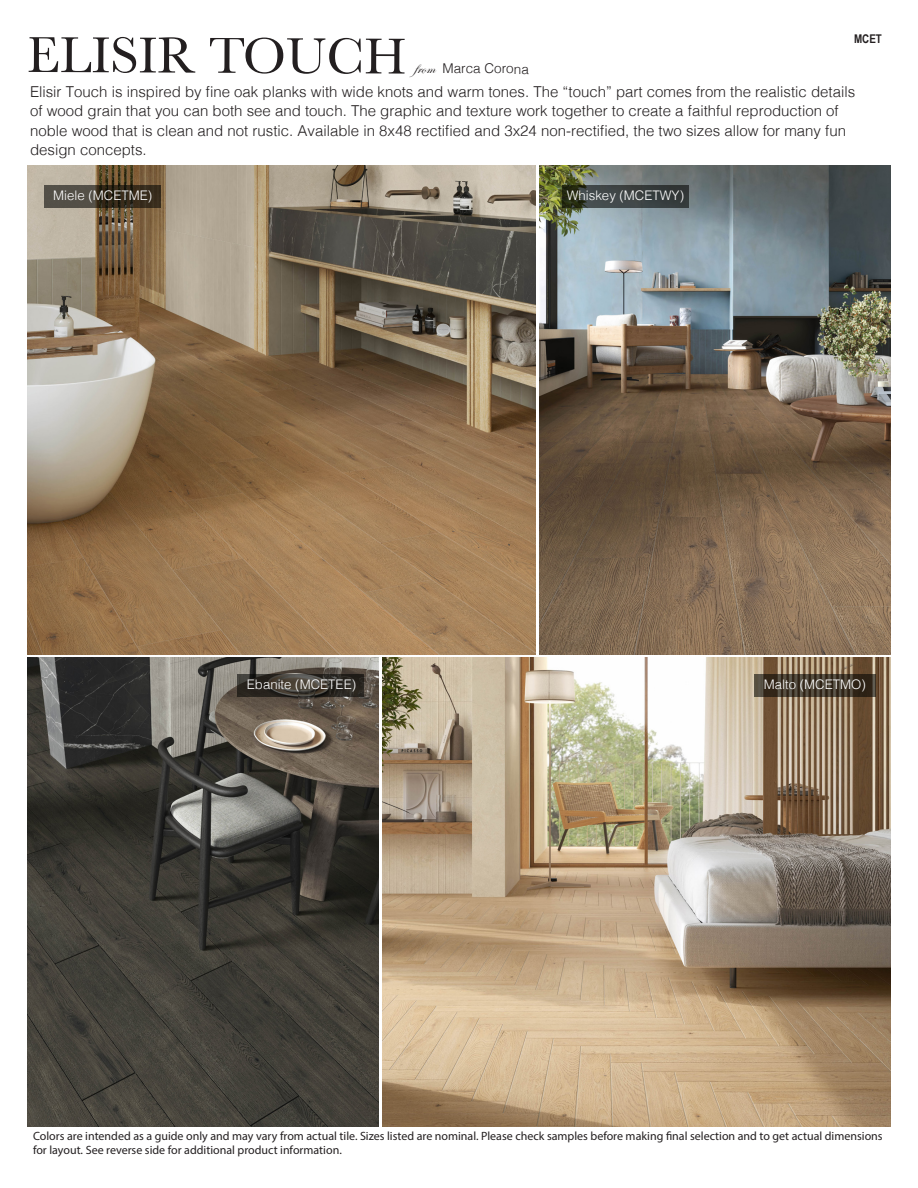
<style>
.page{position:relative;width:918px;height:1188px;background:#fff}
.page>*{position:absolute;margin:0;border:0;box-sizing:border-box;transform-origin:0 0}
.t1{font:52.5px "Baskerville";letter-spacing:-.005em;color:#231f20}
.t2{font:300 15px/19.5px "Helvetica";color:#231f20}
.t3{font:300 13.5px "Helvetica";letter-spacing:-.005em;color:#231f20}
.t4{font:300 13.2px "Helvetica";color:#fff}
.t5{font:12px/14.4px "Myriad Pro";color:#231f20}
.t6{font:700 12px "Arial Narrow";color:#231f20}
.s1{font-family:"Edwardian Script ITC";font-weight:400;font-size:16.5px}
</style>
<div class="page">
<img style="left:27px;top:165px;width:509px;height:489px">
<img style="left:382px;top:658px;width:509px;height:468px">
<img style="left:540px;top:165px;width:351px;height:489px">
<img style="left:27px;top:658px;width:351px;height:468px">
<svg style="left:44px;top:185px;width:117px;height:23px;background:#40392d"></svg>
<svg style="left:562px;top:185px;width:127px;height:23px;background:#373d3b"></svg>
<svg style="left:755px;top:674px;width:121px;height:23px;background:#41372a"></svg>
<svg style="left:238px;top:674px;width:126px;height:23px;background:#36312b"></svg>
<p class="t6" style="left:854px;top:29px;width:29px">MCET</p>
<p class="t1" style="left:27px;top:22px;width:381px">ELISIR TOUCH</p>
<p class="t3" style="left:415px;top:57px;width:116px"><span class="s1">from</span> Marca Corona</p>
<p class="t2" style="left:30px;top:81px;width:827px">Elisir Touch is inspired by fine oak planks with wide knots and warm tones. The “touch” part comes from the realistic details of wood grain that you can both see and touch. The graphic and texture work together to create a faithful reproduction of noble wood that is clean and not rustic. Available in 8x48 rectified and 3x24 non-rectified, the two sizes allow for many fun design concepts.</p>
<p class="t4" style="left:53px;top:184px;width:100px">Miele (MCETME)</p>
<p class="t4" style="left:567px;top:184px;width:119px">Whiskey (MCETWY)</p>
<p class="t4" style="left:247px;top:673px;width:111px">Ebanite (MCETEE)</p>
<p class="t4" style="left:764px;top:673px;width:103px">Malto (MCETMO)</p>
<p class="t5" style="left:33px;top:1129px;width:851px">Colors are intended as a guide only and may vary from actual tile. Sizes listed are nominal. Please check samples before making final selection and to get actual dimensions for layout. See reverse side for additional product information.</p>
</div>
